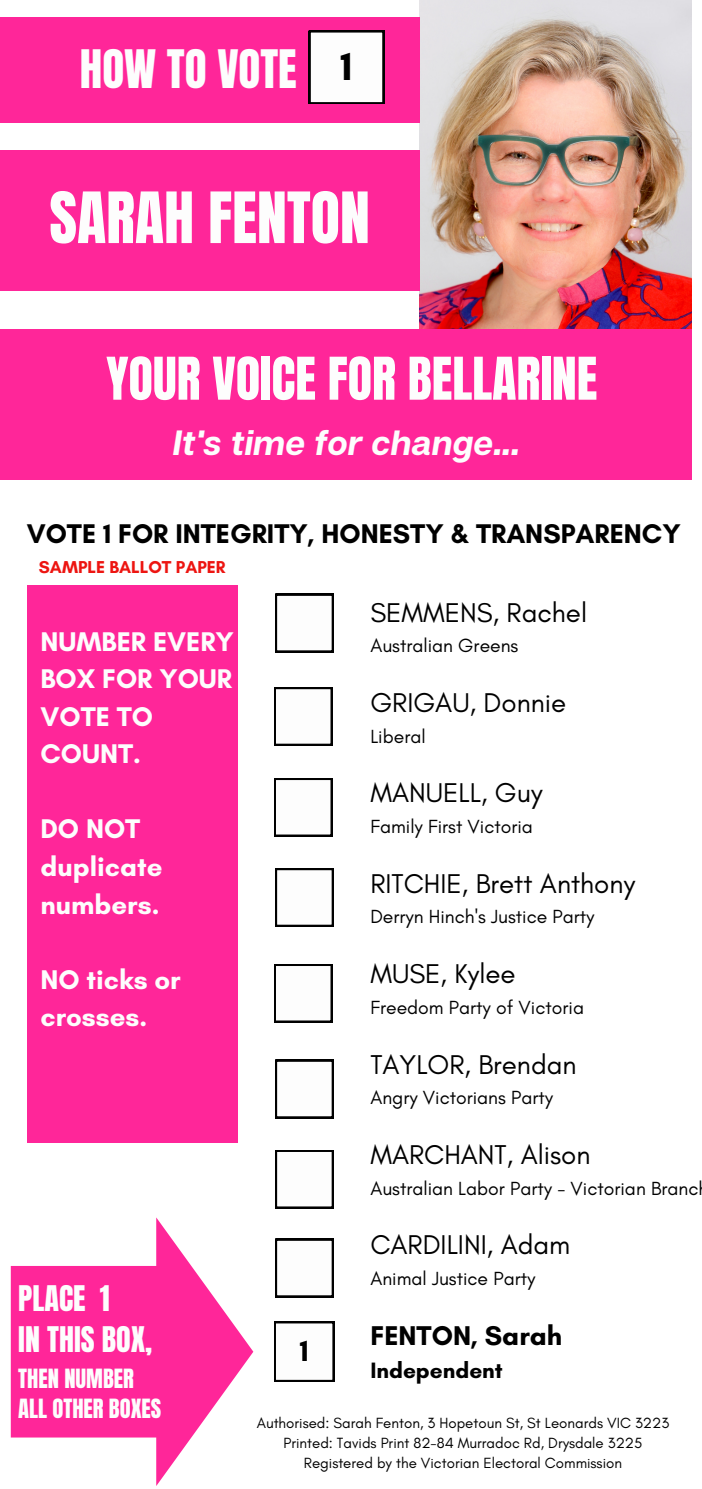
<style>
.page{position:relative;width:702px;height:1489px;background:#fff}
.page>*{position:absolute;margin:0;border:0;box-sizing:border-box;transform-origin:0 0}
.t1{font:60px "Anton";color:#fdfdfd}
.t2{font:50px "Anton";color:#fdfdfd}
.t3{font:45px "Anton";color:#fdfdfd}
.t4{font:italic 700 35px "Articulat CF";color:#fdfdfd}
.t5{font:30px/41.2px "Anton";color:#fdfdfd}
.t6{font:700 30px "Glacial Indifference";color:#000}
.t7{font:27.75px "Glacial Indifference";color:#000}
.t8{font:700 27.75px "Glacial Indifference";color:#000}
.t9{font:700 27.5px/37.5px "Glacial Indifference";color:#fdfdfd}
.t10{font:700 27.5px "Glacial Indifference";color:#000}
.t11{font:700 22.75px "Glacial Indifference";color:#000}
.t12{font:22.5px/30px "Anton";color:#fdfdfd}
.t13{font:19.25px "Glacial Indifference";color:#000}
.t14{font:700 17.5px "Glacial Indifference";color:#ed1511}
.t15{font:15px/20px "Glacial Indifference";color:#000;text-align:center}
</style>
<div class="page">
<img style="left:419px;top:0;width:272px;height:329px">
<div style="left:0;top:17px;width:419px;height:106px;background:#ff2699"></div>
<div style="left:0;top:150px;width:419px;height:141px;background:#ff2699"></div>
<div style="left:0;top:329px;width:691px;height:150px;background:#ff2699"></div>
<svg style="left:11px;top:1217px;width:242px;height:269px;fill:#ff2699"></svg>
<div style="left:27px;top:585px;width:210px;height:558px;background:#ff2699"></div>
<svg style="left:275px;top:594px;width:58px;height:58px"></svg>
<svg style="left:274px;top:687px;width:58px;height:58px"></svg>
<svg style="left:274px;top:778px;width:58px;height:58px"></svg>
<svg style="left:275px;top:868px;width:58px;height:58px"></svg>
<svg style="left:274px;top:964px;width:58px;height:58px"></svg>
<svg style="left:275px;top:1060px;width:58px;height:58px"></svg>
<svg style="left:275px;top:1150px;width:58px;height:58px"></svg>
<svg style="left:275px;top:1239px;width:58px;height:58px"></svg>
<svg style="left:274px;top:1321px;width:60px;height:60px"></svg>
<svg style="left:309px;top:31px;width:75px;height:73px;background:#e5e5e5"></svg>
<h3 class="t3" style="left:80px;top:37px;width:274px">HOW TO VOTE <sup>1</sup></h3>
<h1 class="t1" style="left:49px;top:175px;width:322px">SARAH FENTON</h1>
<h2 class="t2" style="left:106px;top:343px;width:492px">YOUR VOICE FOR BELLARINE</h2>
<h3 class="t4" style="left:173px;top:421px;width:348px">It's time for change...</h3>
<h3 class="t10" style="left:27px;top:517px;width:655px">VOTE 1 FOR INTEGRITY, HONESTY &amp; TRANSPARENCY</h3>
<p class="t14" style="left:39px;top:556px;width:188px">SAMPLE BALLOT PAPER</p>
<h3 class="t9" style="left:40px;top:622px;width:195px">NUMBER EVERY<br>BOX FOR YOUR<br>VOTE TO<br>COUNT.</h3>
<h3 class="t9" style="left:40px;top:810px;width:123px">DO NOT duplicate numbers.</h3>
<h3 class="t9" style="left:40px;top:960px;width:142px">NO ticks or crosses.</h3>
<h3 class="t5" style="left:18px;top:1278px;width:135px">PLACE 1<br>IN THIS BOX,</h3>
<p class="t12" style="left:18px;top:1364px;width:144px">THEN NUMBER<br>ALL OTHER BOXES</p>
<h3 class="t6" style="left:300px;top:1332px;width:10px">1</h3>
<h3 class="t7" style="left:370px;top:595px;width:218px">SEMMENS, Rachel</h3>
<p class="t13" style="left:370px;top:634px;width:149px">Australian Greens</p>
<h3 class="t7" style="left:370px;top:686px;width:197px">GRIGAU, Donnie</h3>
<p class="t13" style="left:370px;top:724px;width:57px">Liberal</p>
<h3 class="t7" style="left:370px;top:776px;width:174px">MANUELL, Guy</h3>
<p class="t13" style="left:370px;top:815px;width:164px">Family First Victoria</p>
<h3 class="t7" style="left:370px;top:866px;width:266px">RITCHIE, Brett Anthony</h3>
<p class="t13" style="left:370px;top:905px;width:225px">Derryn Hinch's Justice Party</p>
<h3 class="t7" style="left:370px;top:957px;width:147px">MUSE, Kylee</h3>
<p class="t13" style="left:370px;top:995px;width:215px">Freedom Party of Victoria</p>
<h3 class="t7" style="left:370px;top:1047px;width:208px">TAYLOR, Brendan</h3>
<p class="t13" style="left:370px;top:1086px;width:184px">Angry Victorians Party</p>
<h3 class="t7" style="left:370px;top:1137px;width:221px">MARCHANT, Alison</h3>
<p class="t13" style="left:370px;top:1176px;width:329px">Australian Labor Party - Victorian Branc</p>
<h3 class="t7" style="left:370px;top:1228px;width:201px">CARDILINI, Adam</h3>
<p class="t13" style="left:370px;top:1266px;width:166px">Animal Justice Party</p>
<h3 class="t8" style="left:370px;top:1318px;width:193px">FENTON, Sarah</h3>
<p class="t11" style="left:370px;top:1357px;width:134px">Independent</p>
<p class="t15" style="left:256px;top:1412px;width:413px">Authorised: Sarah Fenton, 3 Hopetoun St, St Leonards VIC 3223<br>Printed: Tavids Print 82-84 Murradoc Rd, Drysdale 3225<br>Registered by the Victorian Electoral Commission</p>
</div>
